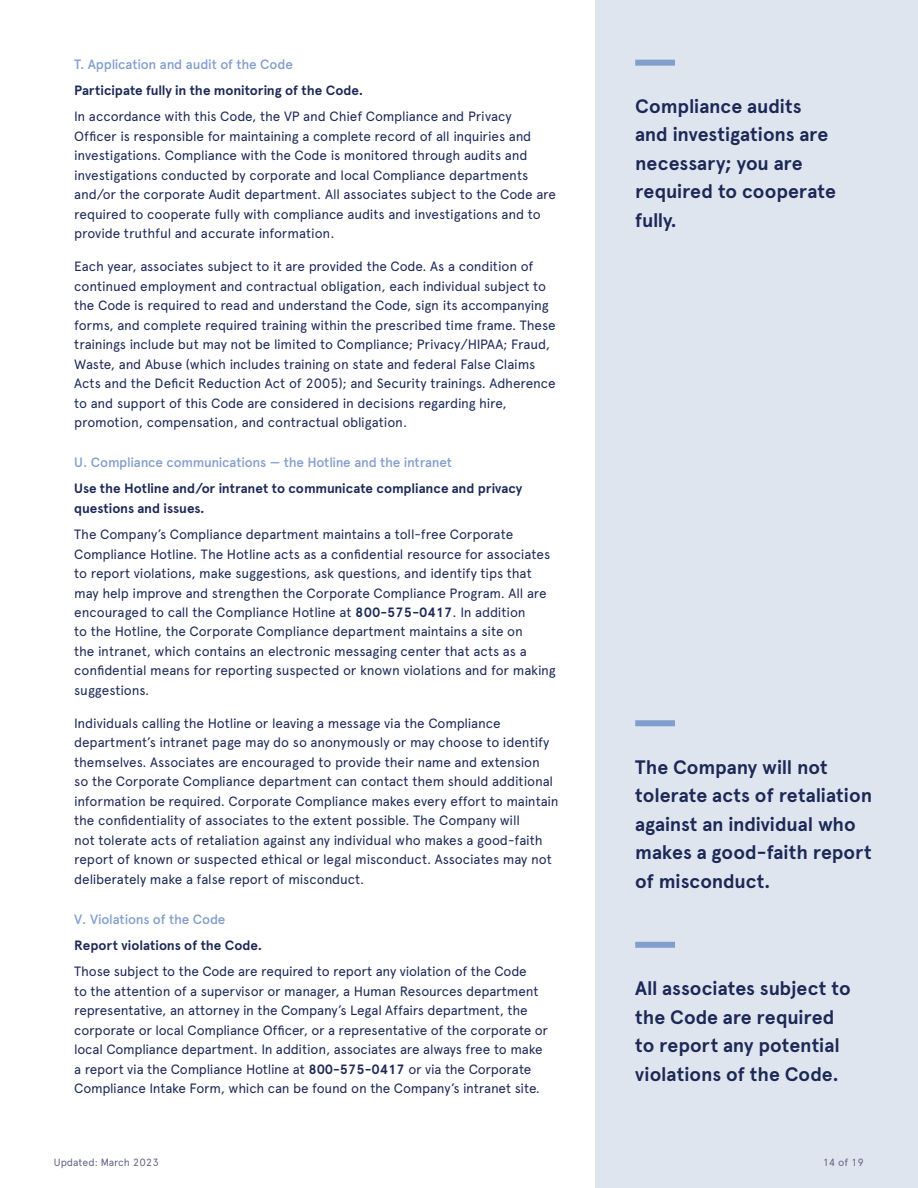
<style>
.page{position:relative;width:918px;height:1188px;background:#fff}
.page>*{position:absolute;margin:0;border:0;box-sizing:border-box;transform-origin:0 0}
.Callouts{font:700 19.5px/28.5px "Apercu Pro";color:#1c2957}
.B2{font:13.5px/19.5px "Apercu Pro";letter-spacing:-.01em;color:#1c2957}
.H3{font:700 13.5px/19.5px "Apercu Pro";letter-spacing:-.005em;color:#1c2957}
.H2{font:500 13.5px "Apercu Pro";letter-spacing:-.02em;color:#829ecd}
.t1{font:10.5px "Apercu Pro";letter-spacing:-.005em;color:#656485}
.s1{font-weight:700}
</style>
<div class="page">
<div style="left:595px;top:0;width:323px;height:1188px;background:#dfe5ee"></div>
<div style="left:635px;top:720px;width:40px;height:6px;background:#829ecd"></div>
<div style="left:635px;top:942px;width:40px;height:6px;background:#829ecd"></div>
<div style="left:635px;top:60px;width:40px;height:6px;background:#829ecd"></div>
<h1 class="H2" style="left:74px;top:54px;width:220px">T. Application and audit of the Code</h1>
<h1 class="H3" style="left:74px;top:80px;width:291px">Participate fully in the monitoring of the Code.</h1>
<p class="B2" style="left:74px;top:106px;width:483px">In accordance with this Code, the VP and Chief Compliance and Privacy Officer is responsible for maintaining a complete record of all inquiries and investigations. Compliance with the Code is monitored through audits and investigations conducted by corporate and local Compliance departments and/or the corporate Audit department. All associates subject to the Code are required to cooperate fully with compliance audits and investigations and to provide truthful and accurate information.</p>
<p class="B2" style="left:74px;top:256px;width:483px">Each year, associates subject to it are provided the Code. As a condition of continued employment and contractual obligation, each individual subject to the Code is required to read and understand the Code, sign its accompanying forms, and complete required training within the prescribed time frame. These trainings include but may not be limited to Compliance; Privacy/HIPAA; Fraud, Waste, and Abuse (which includes training on state and federal False Claims Acts and the Deficit Reduction Act of 2005); and Security trainings. Adherence to and support of this Code are considered in decisions regarding hire, promotion, compensation, and contractual obligation.</p>
<h1 class="H2" style="left:74px;top:452px;width:379px">U. Compliance communications — the Hotline and the intranet</h1>
<h1 class="H3" style="left:74px;top:478px;width:450px">Use the Hotline and/or intranet to communicate compliance and privacy questions and issues.</h1>
<p class="B2" style="left:74px;top:523px;width:483px">The Company’s Compliance department maintains a toll-free Corporate Compliance Hotline. The Hotline acts as a confidential resource for associates to report violations, make suggestions, ask questions, and identify tips that may help improve and strengthen the Corporate Compliance Program. All are encouraged to call the Compliance Hotline at <span class="s1">800-575-0417</span>. In addition<br>to the Hotline, the Corporate Compliance department maintains a site on<br>the intranet, which contains an electronic messaging center that acts as a confidential means for reporting suspected or known violations and for making suggestions.</p>
<p class="B2" style="left:74px;top:712px;width:486px">Individuals calling the Hotline or leaving a message via the Compliance department’s intranet page may do so anonymously or may choose to identify themselves. Associates are encouraged to provide their name and extension<br>so the Corporate Compliance department can contact them should additional information be required. Corporate Compliance makes every effort to maintain the confidentiality of associates to the extent possible. The Company will<br>not tolerate acts of retaliation against any individual who makes a good-faith report of known or suspected ethical or legal misconduct. Associates may not deliberately make a false report of misconduct.</p>
<h1 class="H2" style="left:74px;top:909px;width:153px">V. Violations of the Code</h1>
<h1 class="H3" style="left:74px;top:935px;width:190px">Report violations of the Code.</h1>
<p class="B2" style="left:74px;top:961px;width:475px">Those subject to the Code are required to report any violation of the Code<br>to the attention of a supervisor or manager, a Human Resources department representative, an attorney in the Company’s Legal Affairs department, the corporate or local Compliance Officer, or a representative of the corporate or local Compliance department. In addition, associates are always free to make a report via the Compliance Hotline at <span class="s1">800-575-0417</span> or via the Corporate Compliance Intake Form, which can be found on the Company’s intranet site.</p>
<h1 class="Callouts" style="left:635px;top:90px;width:202px">Compliance audits and investigations are necessary; you are required to cooperate fully.</h1>
<p class="Callouts" style="left:635px;top:751px;width:238px">The Company will not tolerate acts of retaliation against an individual who makes a good-faith report of misconduct.</p>
<h1 class="Callouts" style="left:635px;top:973px;width:217px">All associates subject to the Code are required to report any potential violations of the Code.</h1>
<p class="t1" style="left:54px;top:1155px;width:106px">Updated: March 2023</p>
<p class="t1" style="left:822px;top:1155px;width:43px">14 of 19</p>
</div>
